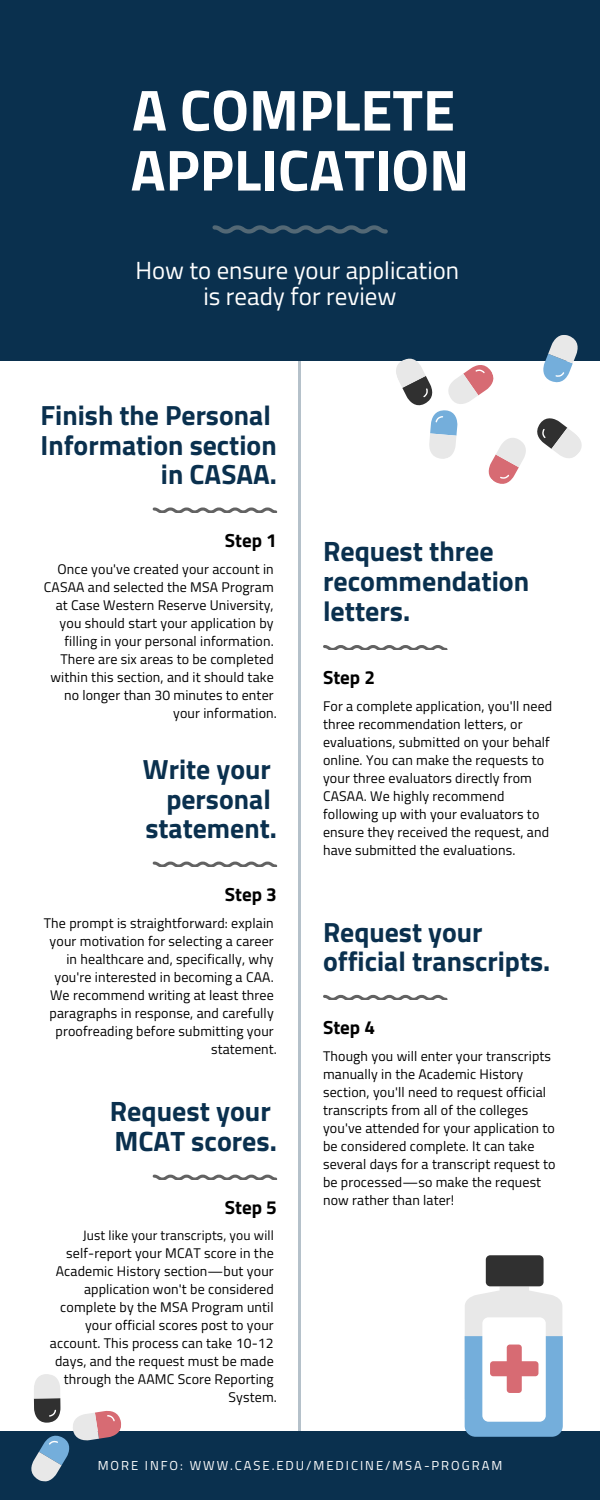
<style>
.page{position:relative;width:600px;height:1500px;background:#fff}
.page>*{position:absolute;margin:0;border:0;box-sizing:border-box;transform-origin:0 0}
.t1{font:700 58px/60px "Titillium Web";color:#fff}
.t2{font:700 28px/30px "Titillium Web";color:#0a304e}
.t3{font:700 27.8px/29.2px "Titillium Web";color:#0a304e;text-align:right}
.t4{font:25px "Titillium Web";color:#fff}
.t5{font:24.8px "Titillium Web";color:#fff}
.t6{font:700 19px "Titillium Web";color:#000}
.t7{font:14px/18px "Titillium Web";letter-spacing:.01em;color:#000;text-align:right}
.t8{font:13.5px "Titillium Web";letter-spacing:.01em;color:#000}
.t9{font:13px "Titillium Web";letter-spacing:.15em;color:#fff}
</style>
<div class="page">
<hr style="left:298px;top:362px;width:3px;height:1069px;background:#b5c1ca">
<div style="left:0;top:0;width:600px;height:362px;background:#0a304e"></div>
<svg style="left:212px;top:226px;width:176px;height:8px"></svg>
<svg style="left:153px;top:507px;width:124px;height:5px"></svg>
<svg style="left:323px;top:645px;width:125px;height:5px"></svg>
<svg style="left:153px;top:862px;width:124px;height:4px"></svg>
<svg style="left:323px;top:995px;width:125px;height:5px"></svg>
<svg style="left:153px;top:1175px;width:124px;height:4px"></svg>
<div style="left:0;top:1431px;width:600px;height:69px;background:#0a304e"></div>
<svg style="left:31px;top:1374px;width:91px;height:108px"></svg>
<svg style="left:465px;top:1286px;width:98px;height:151px"></svg>
<div style="left:482px;top:1317px;width:64px;height:105px;background:#fff;border-radius:6px"></div>
<div style="left:486px;top:1255px;width:58px;height:31px;background:#303030;border-radius:4px"></div>
<div style="left:490px;top:1361px;width:48px;height:15px;background:#d76b73;border-radius:3px"></div>
<div style="left:507px;top:1345px;width:15px;height:48px;background:#d76b73;border-radius:3px"></div>
<svg style="left:392px;top:335px;width:195px;height:149px"></svg>
<h1 class="t1" style="left:131px;top:79px;width:340px">A COMPLETE<br>APPLICATION</h1>
<h3 class="t5" style="left:135px;top:251px;width:325px">How to ensure your application</h3>
<h3 class="t4" style="left:203px;top:276px;width:195px">is ready for review</h3>
<h3 class="t3" style="left:40px;top:400px;width:238px">Finish the Personal<br>Information section in CASAA.</h3>
<h3 class="t6" style="left:225px;top:525px;width:54px">Step 1</h3>
<p class="t7" style="left:44px;top:560px;width:235px">Once you've created your account in CASAA and selected the MSA Program at Case Western Reserve University, you should start your application by filling in your personal information.<br>There are six areas to be completed within this section, and it should take no longer than 30 minutes to enter your information.</p>
<h3 class="t3" style="left:143px;top:755px;width:136px">Write your personal statement.</h3>
<h2 class="t2" style="left:323px;top:536px;width:208px">Request three recommendation letters.</h2>
<h3 class="t6" style="left:323px;top:663px;width:54px">Step 2</h3>
<p class="t7" style="left:323px;top:697px;width:231px;text-align:left">For a complete application, you'll need three recommendation letters, or evaluations, submitted on your behalf online. You can make the requests to your three evaluators directly from CASAA. We highly recommend following up with your evaluators to ensure they received the request, and have submitted the evaluations.</p>
<h3 class="t6" style="left:225px;top:879px;width:54px">Step 3</h3>
<p class="t7" style="left:44px;top:914px;width:235px">The prompt is straightforward: explain your motivation for selecting a career in healthcare and, specifically, why you're interested in becoming a CAA.<br>We recommend writing at least three paragraphs in response, and carefully proofreading before submitting your statement.</p>
<h3 class="t3" style="left:323px;top:917px;width:229px;text-align:left">Request your official transcripts.</h3>
<h3 class="t6" style="left:323px;top:1012px;width:54px">Step 4</h3>
<p class="t7" style="left:323px;top:1047px;width:234px;text-align:left">Though you will enter your transcripts manually in the Academic History section, you'll need to request official transcripts from all of the colleges you've attended for your application to be considered complete. It can take several days for a transcript request to be processed—so make the request now rather than later!</p>
<h2 class="t2" style="left:110px;top:1096px;width:169px">Request your<br>MCAT scores.</h2>
<h3 class="t6" style="left:225px;top:1192px;width:54px">Step 5</h3>
<p class="t8" style="left:83px;top:1225px;width:193px">Just like your transcripts, you will</p>
<p class="t7" style="left:50px;top:1244px;width:228px">self-report your MCAT score in the<br>Academic History section—but your application won't be considered complete by the MSA Program until your official scores post to your account. This process can take 10-12 days, and the request must be made through the AAMC Score Reporting<br>System.</p>
<p class="t9" style="left:98px;top:1455px;width:406px">MORE INFO: WWW.CASE.EDU/MEDICINE/MSA-PROGRAM</p>
</div>
